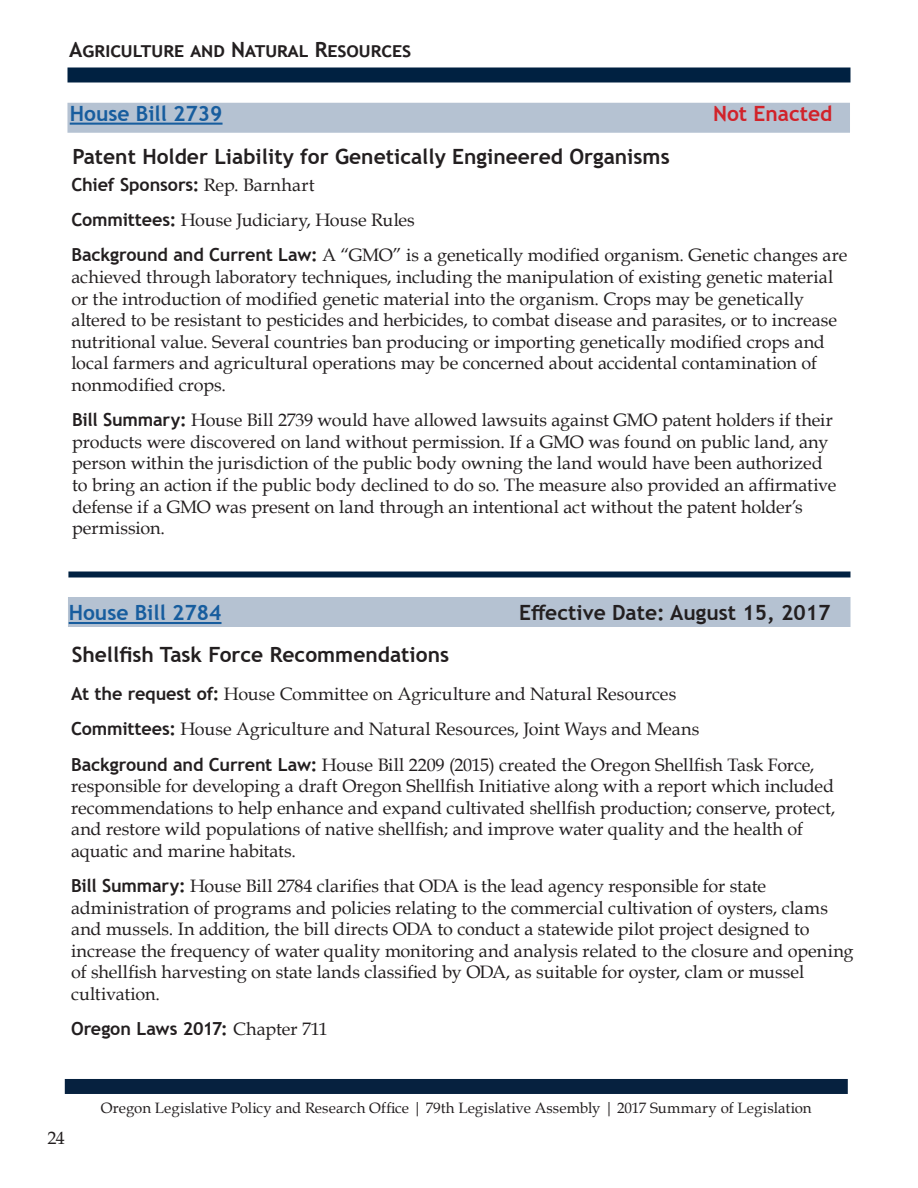
<style>
.page{position:relative;width:918px;height:1188px;background:#fff}
.page>*{position:absolute;margin:0;border:0;box-sizing:border-box;transform-origin:0 0}
.t1{font:700 21px "Trebuchet MS";color:#231f20}
.t2{font:700 21px "Trebuchet MS";color:#175d9e}
.t3{font:700 21px "Trebuchet MS";color:#d1232a}
.t4{font:18px/21.6px "Book Antiqua";letter-spacing:-.005em;color:#231f20}
.t5{font:700 18px "Trebuchet MS";letter-spacing:-.005em;color:#231f20}
.t6{font:15px "Book Antiqua";letter-spacing:.005em;color:#231f20}
.s1{font-family:"Book Antiqua";font-weight:400}
.s2{font-family:"Trebuchet MS";font-weight:700}
</style>
<div class="page">
<div style="left:68px;top:68px;width:782px;height:14px;background:#002141"></div>
<div style="left:65px;top:1079px;width:783px;height:15px;background:#06213f"></div>
<div style="left:68px;top:597px;width:783px;height:30px;background:#b5c2d2"></div>
<div style="left:68px;top:572px;width:782px;height:6px;background:#002141"></div>
<div style="left:67px;top:103px;width:783px;height:30px;background:#b5c2d2"></div>
<hr style="left:70px;top:123px;width:153px;height:2px;background:#175d9e">
<hr style="left:69px;top:622px;width:153px;height:2px;background:#175d9e">
<p class="t1" style="left:69px;top:37px;width:343px">Agriculture and Natural Resources</p>
<p class="t2" style="left:70px;top:100px;width:154px">House Bill 2739</p>
<p class="t3" style="left:713px;top:100px;width:121px">Not Enacted</p>
<p class="t1" style="left:72px;top:143px;width:599px">Patent Holder Liability for Genetically Engineered Organisms</p>
<p class="t5" style="left:71px;top:174px;width:245px">Chief Sponsors: <span class="s1">Rep. Barnhart</span></p>
<p class="t4" style="left:71px;top:202px;width:778px;line-height:35.1px"><span class="s2">Committees:</span> House Judiciary, House Rules<br><span class="s2">Background and Current Law:</span> A “GMO” is a genetically modified organism. Genetic changes are</p>
<p class="t4" style="left:71px;top:266px;width:767px">achieved through laboratory techniques, including the manipulation of existing genetic material or the introduction of modified genetic material into the organism. Crops may be genetically altered to be resistant to pesticides and herbicides, to combat disease and parasites, or to increase nutritional value. Several countries ban producing or importing genetically modified crops and local farmers and agricultural operations may be concerned about accidental contamination of nonmodified crops.</p>
<p class="t4" style="left:72px;top:409px;width:766px"><span class="s2">Bill Summary:</span> House Bill 2739 would have allowed lawsuits against GMO patent holders if their products were discovered on land without permission. If a GMO was found on public land, any person within the jurisdiction of the public body owning the land would have been authorized to bring an action if the public body declined to do so. The measure also provided an affirmative defense if a GMO was present on land through an intentional act without the patent holder’s permission.</p>
<p class="t2" style="left:69px;top:600px;width:154px">House Bill 2784</p>
<p class="t1" style="left:519px;top:600px;width:313px">Effective Date: August 15, 2017</p>
<p class="t1" style="left:72px;top:642px;width:379px">Shellfish Task Force Recommendations</p>
<p class="t4" style="left:71px;top:676px;width:745px;line-height:35.1px"><span class="s2">At the request of:</span> House Committee on Agriculture and Natural Resources<br><span class="s2">Committees:</span> House Agriculture and Natural Resources, Joint Ways and Means<br><span class="s2">Background and Current Law:</span> House Bill 2209 (2015) created the Oregon Shellfish Task Force,</p>
<p class="t4" style="left:71px;top:775px;width:766px">responsible for developing a draft Oregon Shellfish Initiative along with a report which included recommendations to help enhance and expand cultivated shellfish production; conserve, protect, and restore wild populations of native shellfish; and improve water quality and the health of aquatic and marine habitats.</p>
<p class="t4" style="left:71px;top:875px;width:784px"><span class="s2">Bill Summary:</span> House Bill 2784 clarifies that ODA is the lead agency responsible for state administration of programs and policies relating to the commercial cultivation of oysters, clams and mussels. In addition, the bill directs ODA to conduct a statewide pilot project designed to increase the frequency of water quality monitoring and analysis related to the closure and opening of shellfish harvesting on state lands classified by ODA, as suitable for oyster, clam or mussel cultivation.</p>
<p class="t5" style="left:71px;top:1018px;width:258px">Oregon Laws 2017: <span class="s1">Chapter 711</span></p>
<p class="t4" style="left:48px;top:1127px;width:19px">24</p>
<p class="t6" style="left:101px;top:1097px;width:712px">Oregon Legislative Policy and Research Office | 79th Legislative Assembly | 2017 Summary of Legislation</p>
</div>
